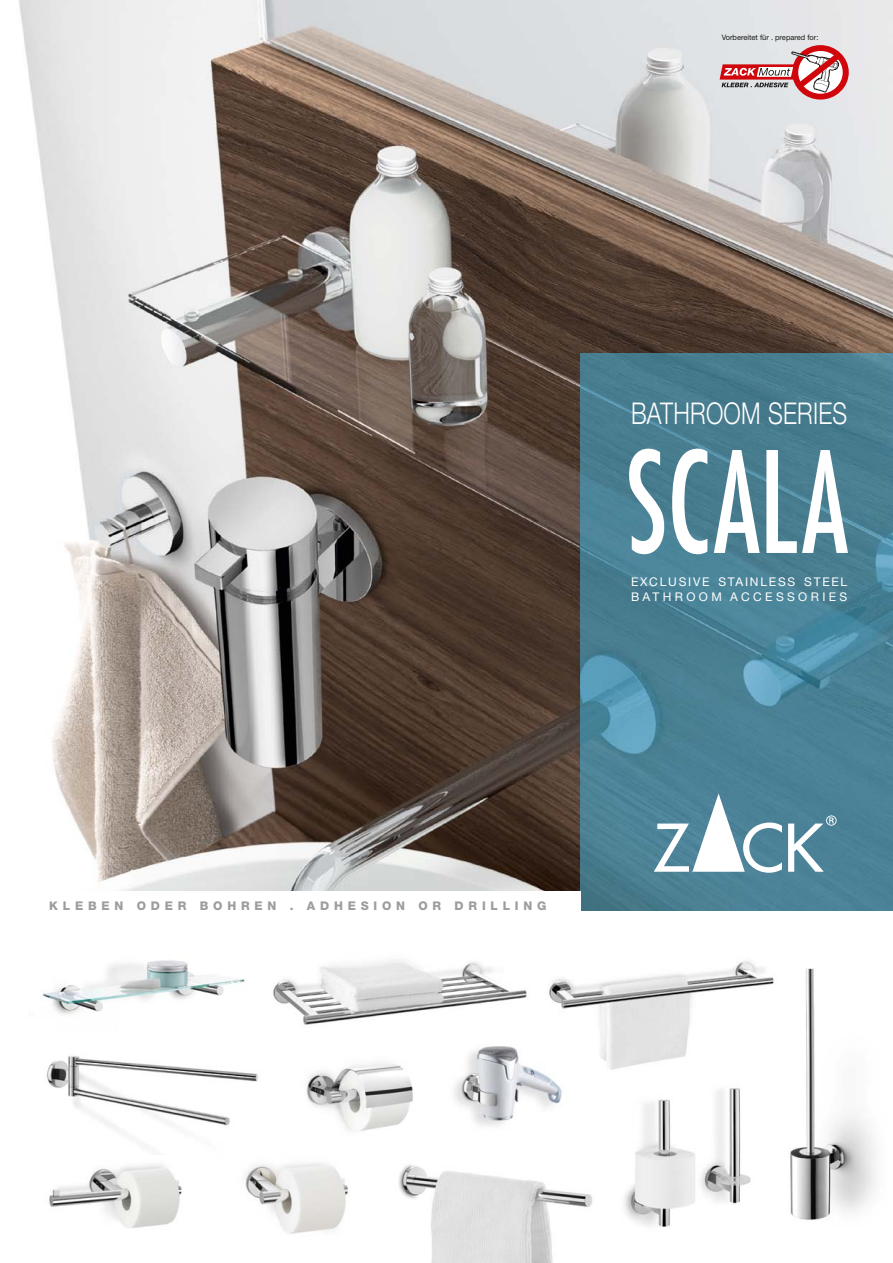
<style>
.page{position:relative;width:893px;height:1263px;background:#fff}
.page>*{position:absolute;margin:0;border:0;box-sizing:border-box;transform-origin:0 0}
.t1{font:500 condensed 136.5px "Futura";letter-spacing:.015em;color:#fff;scale:.83 1}
.t2{font:300 30px "Helvetica Neue";letter-spacing:.01em;color:#fff;scale:.78 1}
.t3{font:12px/15px "Helvetica Neue";letter-spacing:.15em;color:#fff}
.t4{font:800 12px "Helvetica Neue";letter-spacing:.4em;color:#9c9d9d}
.t5{font:7.5px "Helvetica Neue";color:#1a1a18}
</style>
<div class="page">
<img style="left:19px;top:0;width:874px;height:891px">
<img style="left:581px;top:353px;width:312px;height:558px">
<svg style="left:654px;top:793px;width:128px;height:80px"></svg>
<svg style="left:788px;top:815px;width:49px;height:57px"></svg>
<img style="left:306px;top:1063px;width:107px;height:68px">
<img style="left:790px;top:968px;width:85px;height:252px">
<img style="left:549px;top:961px;width:225px;height:109px">
<img style="left:46px;top:1056px;width:212px;height:91px">
<img style="left:399px;top:1164px;width:194px;height:98px">
<img style="left:42px;top:960px;width:203px;height:54px">
<img style="left:273px;top:960px;width:254px;height:65px">
<img style="left:622px;top:1055px;width:138px;height:172px">
<img style="left:49px;top:1164px;width:133px;height:64px">
<img style="left:245px;top:1163px;width:104px;height:71px">
<img style="left:454px;top:1039px;width:127px;height:87px">
<svg style="left:720px;top:45px;width:129px;height:55px;background:#d7a5a8"></svg>
<div style="left:0;top:890px;width:580px;height:26px;background:#fff"></div>
<p class="t5" style="left:722px;top:33px;width:98px">Vorbereitet für . prepared for:</p>
<h2 class="t2" style="left:631px;top:395px;width:279px">BATHROOM SERIES</h2>
<h1 class="t1" style="left:625px;top:415px;width:270px">SCALA</h1>
<p class="t3" style="left:631px;top:574px;width:218px">EXCLUSIVE STAINLESS STEEL<br>BATHROOM ACCESSORIES</p>
<p class="t4" style="left:49px;top:899px;width:499px">KLEBEN ODER BOHREN . ADHESION OR DRILLING</p>
</div>
